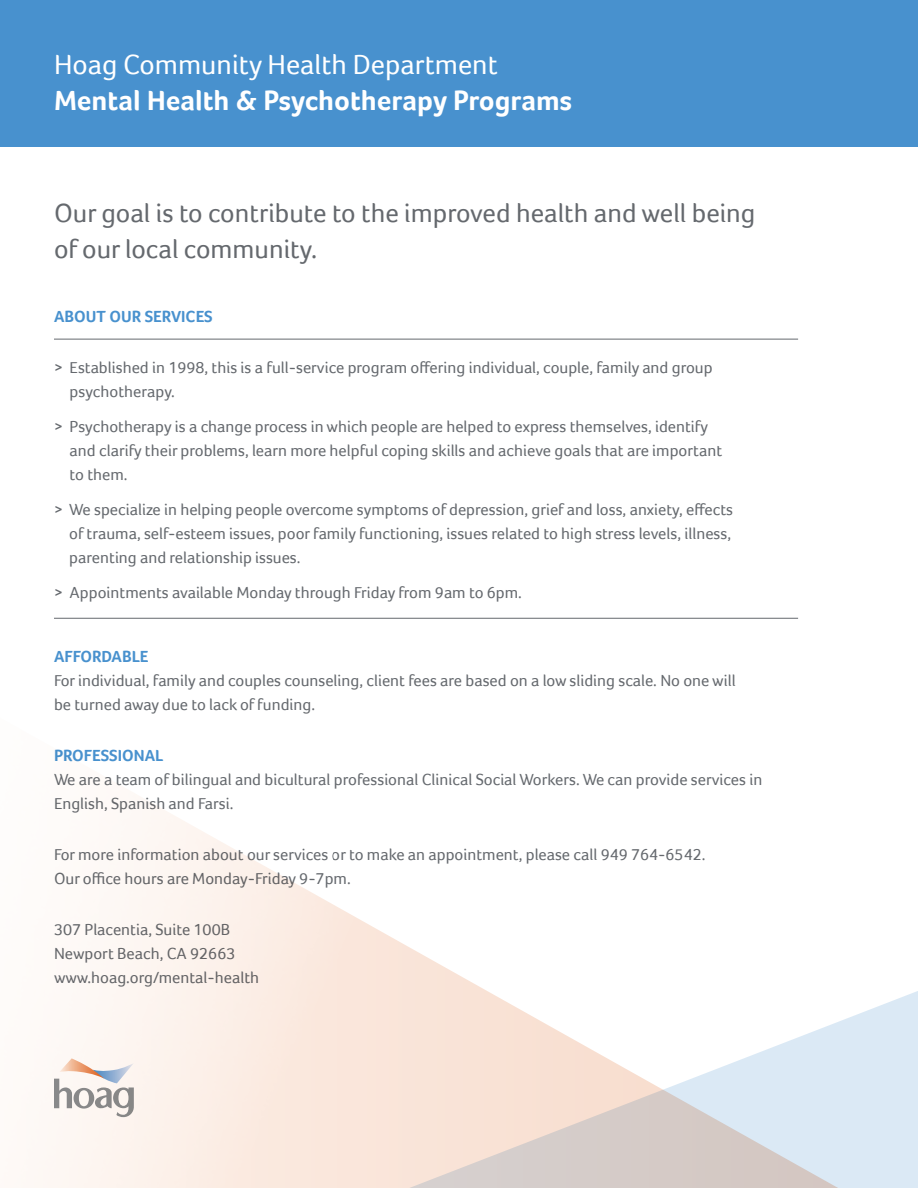
<style>
.page{position:relative;width:918px;height:1188px;background:#fff}
.page>*{position:absolute;margin:0;border:0;box-sizing:border-box;transform-origin:0 0}
.t1{font:700 28.5px "Foco";color:#fff}
.t2{font:28.5px "Foco";color:#fff}
.t3{font:27px/36px "Foco";color:#65696e}
.t4{font:16.5px/24px "Foco";color:#65696e}
.t5{font:700 16.5px "Foco";color:#4891ce}
</style>
<div class="page">
<div style="left:0;top:0;width:918px;height:147px;background:#4891ce"></div>
<hr style="left:54px;top:339px;width:744px;height:1px;background:#65696e">
<svg style="left:34px;top:617px;width:765px;height:571px"></svg>
<svg style="left:334px;top:805px;width:584px;height:383px"></svg>
<h1 class="t2" style="left:54px;top:48px;width:445px">Hoag Community Health Department</h1>
<h1 class="t1" style="left:54px;top:84px;width:520px">MENTAL HEALTH &amp; PSYCHOTHERAPY PROGRAMS</h1>
<h2 class="t3" style="left:54px;top:195px;width:703px">Our goal is to contribute to the improved health and well being of our local community.</h2>
<p class="t5" style="left:54px;top:307px;width:159px">ABOUT OUR SERVICES</p>
<p class="t4" style="left:70px;top:356px;width:645px;text-indent:-16px">&gt; Established in 1998, this is a full-service program offering individual, couple, family and group psychotherapy.</p>
<p class="t4" style="left:70px;top:414px;width:654px;text-indent:-16px">&gt; Psychotherapy is a change process in which people are helped to express themselves, identify and clarify their problems, learn more helpful coping skills and achieve goals that are important to them.</p>
<p class="t4" style="left:69px;top:497px;width:665px;text-indent:-15px">&gt; We specialize in helping people overcome symptoms of depression, grief and loss, anxiety, effects of trauma, self-esteem issues, poor family functioning, issues related to high stress levels, illness, parenting and relationship issues.</p>
<p class="t4" style="left:54px;top:580px;width:470px">&gt; Appointments available Monday through Friday from 9am to 6pm.</p>
<p class="t5" style="left:54px;top:647px;width:96px">AFFORDABLE</p>
<p class="t4" style="left:54px;top:669px;width:683px">For individual, family and couples counseling, client fees are based on a low sliding scale. No one will be turned away due to lack of funding.</p>
<p class="t5" style="left:54px;top:746px;width:111px">PROFESSIONAL</p>
<p class="t4" style="left:54px;top:768px;width:710px">We are a team of bilingual and bicultural professional Clinical Social Workers. We can provide services in<br>English, Spanish and Farsi.</p>
<p class="t4" style="left:54px;top:843px;width:653px">For more information about our services or to make an appointment, please call 949 764-6542.<br>Our office hours are Monday-Friday 9-7pm.</p>
<p class="t4" style="left:54px;top:918px;width:207px">307 Placentia, Suite 100B<br>Newport Beach, CA 92663 www.hoag.org/mental-health</p>
</div>
